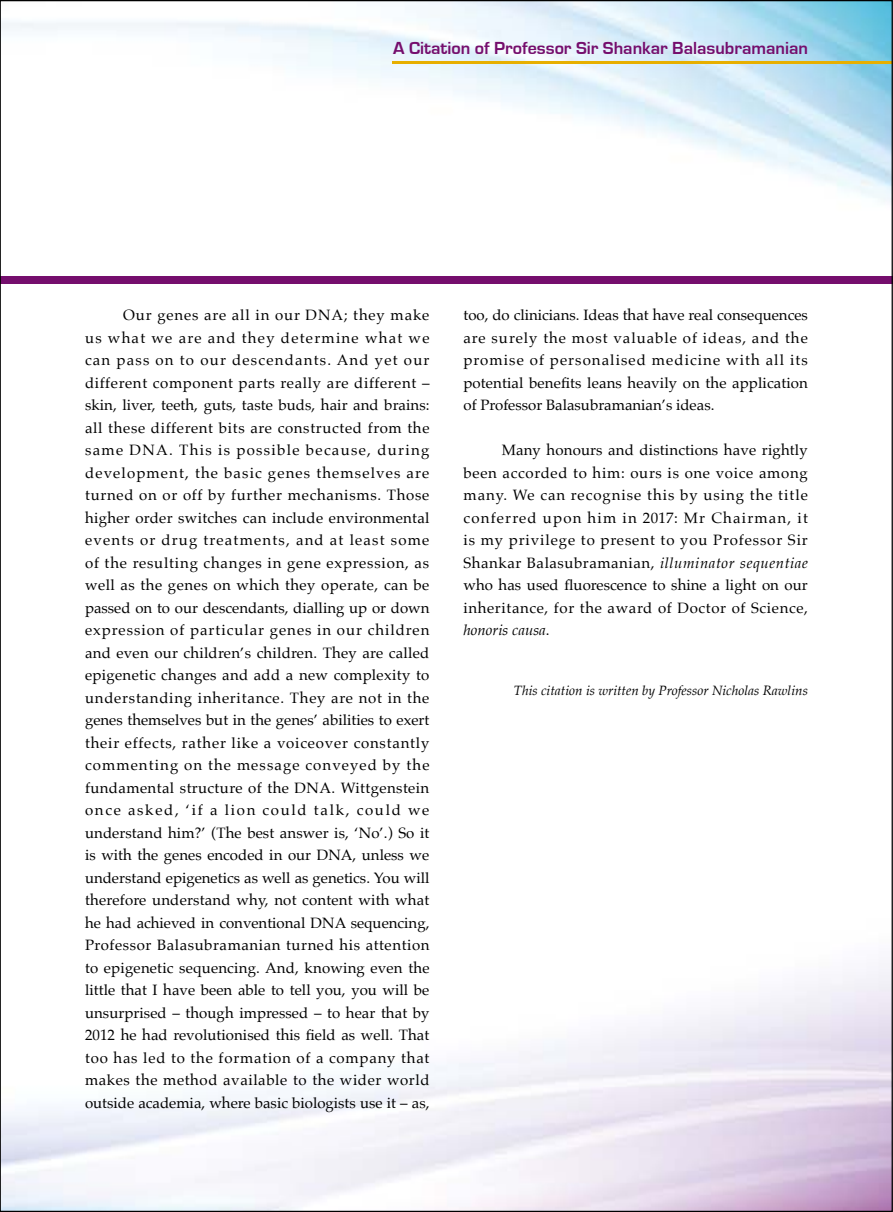
<style>
.page{position:relative;width:893px;height:1212px;background:#fff}
.page>*{position:absolute;margin:0;border:0;box-sizing:border-box;transform-origin:0 0}
.t1{font:700 18px "Eurostile";color:#750e6d}
.t2{font:15px/22.5px "Palatino";color:#000;text-align:justify}
.t3{font:italic 13.5px "Palatino";color:#000}
.s1{font-style:italic}
</style>
<div class="page">
<img style="left:2px;top:2px;width:889px;height:282px">
<div style="left:0;top:276px;width:893px;height:7px;background:#750e6d"></div>
<hr style="left:393px;top:61px;width:500px;height:3px;background:#e7af00">
<p class="t1" style="left:393px;top:38px;width:416px">A Citation of Professor Sir Shankar Balasubramanian</p>
<p class="t2" style="left:85px;top:304px;width:346px;text-indent:38px">Our genes are all in our DNA; they make us what we are and they determine what we can pass on to our descendants. And yet our different component parts really are different – skin, liver, teeth, guts, taste buds, hair and brains: all these different bits are constructed from the same DNA. This is possible because, during development, the basic genes themselves are turned on or off by further mechanisms. Those higher order switches can include environmental events or drug treatments, and at least some of the resulting changes in gene expression, as well as the genes on which they operate, can be passed on to our descendants, dialling up or down expression of particular genes in our children and even our children’s children. They are called epigenetic changes and add a new complexity to understanding inheritance. They are not in the genes themselves but in the genes’ abilities to exert their effects, rather like a voiceover constantly commenting on the message conveyed by the fundamental structure of the DNA. Wittgenstein once asked, ‘if a lion could talk, could we understand him?’ (The best answer is, ‘No’.) So it is with the genes encoded in our DNA, unless we understand epigenetics as well as genetics. You will therefore understand why, not content with what he had achieved in conventional DNA sequencing, Professor Balasubramanian turned his attention to epigenetic sequencing. And, knowing even the little that I have been able to tell you, you will be unsurprised – though impressed – to hear that by 2012 he had revolutionised this field as well. That too has led to the formation of a company that makes the method available to the wider world outside academia, where basic biologists use it – as,</p>
<p class="t2" style="left:463px;top:304px;width:346px">too, do clinicians. Ideas that have real consequences are surely the most valuable of ideas, and the promise of personalised medicine with all its potential benefits leans heavily on the application of Professor Balasubramanian’s ideas.</p>
<p class="t2" style="left:463px;top:439px;width:346px;text-indent:38px">Many honours and distinctions have rightly been accorded to him: ours is one voice among many. We can recognise this by using the title conferred upon him in 2017: Mr Chairman, it is my privilege to present to you Professor Sir Shankar Balasubramanian, <span class="s1">illuminator sequentiae </span>who has used fluorescence to shine a light on our inheritance, for the award of Doctor of Science, <span class="s1">honoris causa</span>.</p>
<p class="t3" style="left:514px;top:679px;width:296px">This citation is written by Professor Nicholas Rawlins</p>
</div>
